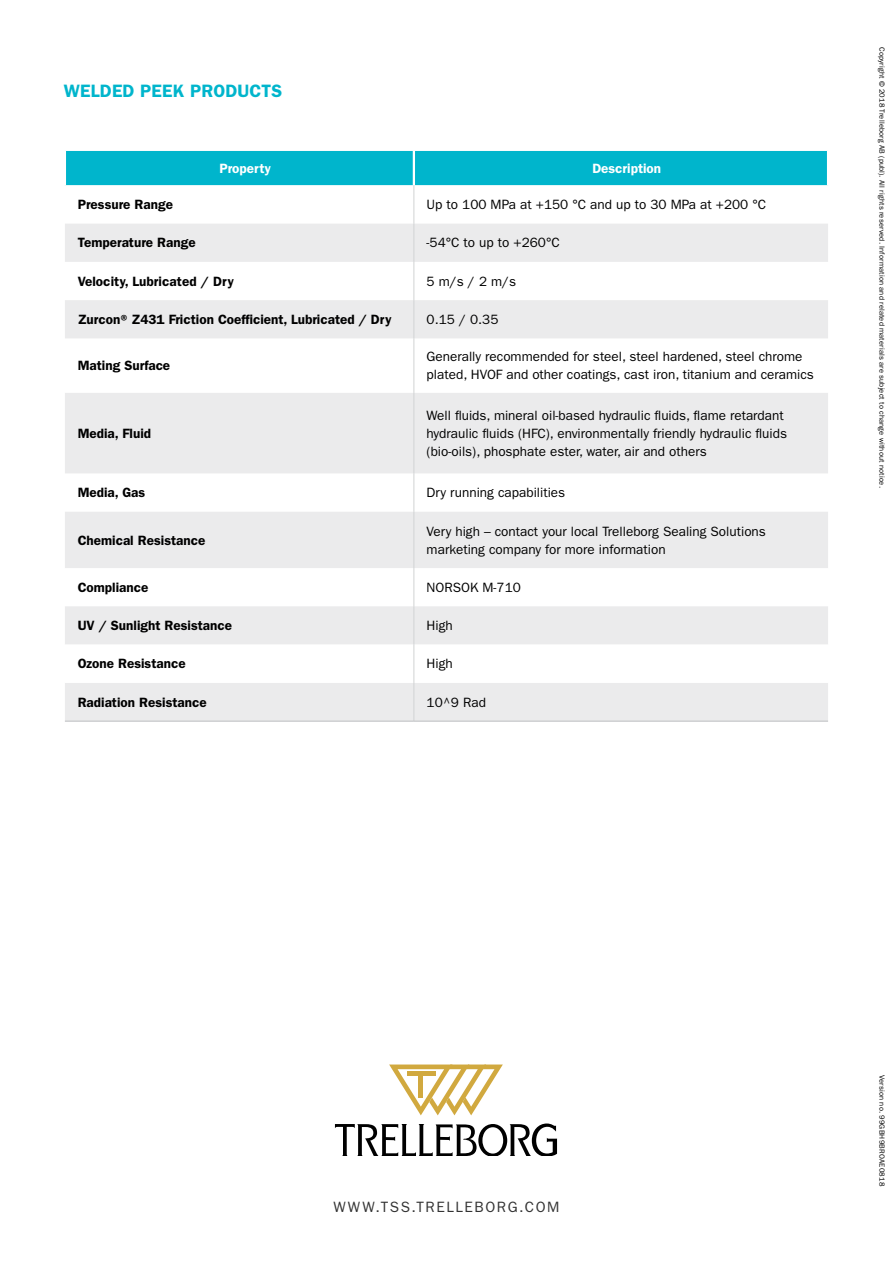
<style>
.page{position:relative;width:893px;height:1263px;background:#fff}
.page>*{position:absolute;margin:0;border:0;box-sizing:border-box;transform-origin:0 0}
.t1{font:600 18px "ITC Franklin Gothic Std";letter-spacing:.01em;color:#00b5cc}
.t2{font:15px "ITC Franklin Gothic Std";letter-spacing:.105em;color:#000}
.t3{font:13.5px/18px "ITC Franklin Gothic Std";color:#000}
.t4{font:600 13.5px "ITC Franklin Gothic Std";color:#000}
.t5{font:600 13.5px "ITC Franklin Gothic Std";color:#fff}
.t6{font:7.5px "ITC Franklin Gothic Std";letter-spacing:.02em;color:#000}
</style>
<div class="page">
<svg style="left:389px;top:1064px;width:114px;height:51px"></svg>
<svg style="left:335px;top:1123px;width:222px;height:32px"></svg>
<div style="left:66px;top:151px;width:761px;height:34px;background:#00b5cc"></div>
<svg style="left:65px;top:224px;width:763px;height:497px;fill:#ebebec"></svg>
<svg style="left:65px;top:645px;width:763px;height:38px"></svg>
<hr style="left:413px;top:151px;width:2px;height:34px;background:#fff">
<hr style="left:414px;top:185px;width:1px;height:39px;background:#d1d3d4">
<hr style="left:414px;top:224px;width:1px;height:38px;background:#d1d3d4">
<hr style="left:414px;top:262px;width:1px;height:38px;background:#d1d3d4">
<hr style="left:414px;top:300px;width:1px;height:38px;background:#d1d3d4">
<hr style="left:414px;top:338px;width:1px;height:55px;background:#d1d3d4">
<hr style="left:414px;top:393px;width:1px;height:80px;background:#d1d3d4">
<hr style="left:414px;top:473px;width:1px;height:39px;background:#d1d3d4">
<hr style="left:414px;top:512px;width:1px;height:56px;background:#d1d3d4">
<hr style="left:414px;top:568px;width:1px;height:38px;background:#d1d3d4">
<hr style="left:414px;top:606px;width:1px;height:39px;background:#d1d3d4">
<hr style="left:414px;top:645px;width:1px;height:38px;background:#d1d3d4">
<hr style="left:414px;top:683px;width:1px;height:38px;background:#d1d3d4">
<hr style="left:65px;top:721px;width:349px;height:1px;background:#bcbec0">
<hr style="left:414px;top:721px;width:414px;height:1px;background:#bcbec0">
<h1 class="t1" style="left:64px;top:81px;width:220px">WELDED PEEK PRODUCTS</h1>
<p class="t5" style="left:219px;top:160px;width:53px">Property</p>
<p class="t5" style="left:592px;top:160px;width:70px">Description</p>
<p class="t4" style="left:78px;top:196px;width:97px">Pressure Range</p>
<p class="t3" style="left:427px;top:196px;width:340px">Up to 100 MPa at +150 °C and up to 30 MPa at +200 °C</p>
<p class="t4" style="left:78px;top:235px;width:119px">Temperature Range</p>
<p class="t3" style="left:427px;top:234px;width:133px">-54°C to up to +260°C</p>
<p class="t4" style="left:78px;top:273px;width:158px">Velocity, Lubricated / Dry</p>
<p class="t3" style="left:427px;top:272px;width:91px">5 m/s / 2 m/s</p>
<p class="t4" style="left:78px;top:311px;width:315px">Zurcon® Z431 Friction Coefficient, Lubricated / Dry</p>
<p class="t3" style="left:427px;top:310px;width:73px">0.15 / 0.35</p>
<p class="t4" style="left:78px;top:358px;width:94px">Mating Surface</p>
<p class="t3" style="left:427px;top:348px;width:389px">Generally recommended for steel, steel hardened, steel chrome plated, HVOF and other coatings, cast iron, titanium and ceramics</p>
<p class="t4" style="left:78px;top:425px;width:75px">Media, Fluid</p>
<p class="t3" style="left:427px;top:406px;width:362px">Well fluids, mineral oil-based hydraulic fluids, flame retardant hydraulic fluids (HFC), environmentally friendly hydraulic fluids (bio-oils), phosphate ester, water, air and others</p>
<p class="t4" style="left:78px;top:485px;width:69px">Media, Gas</p>
<p class="t3" style="left:427px;top:484px;width:140px">Dry running capabilities</p>
<p class="t4" style="left:78px;top:532px;width:129px">Chemical Resistance</p>
<p class="t3" style="left:427px;top:522px;width:341px">Very high – contact your local Trelleborg Sealing Solutions marketing company for more information</p>
<p class="t4" style="left:78px;top:579px;width:72px">Compliance</p>
<p class="t3" style="left:427px;top:578px;width:96px">NORSOK M-710</p>
<p class="t4" style="left:78px;top:617px;width:156px">UV / Sunlight Resistance</p>
<p class="t3" style="left:427px;top:617px;width:28px">H igh</p>
<p class="t4" style="left:78px;top:656px;width:109px">Ozone Resistance</p>
<p class="t3" style="left:427px;top:655px;width:28px">H igh</p>
<p class="t4" style="left:78px;top:694px;width:131px">Radiation Resistance</p>
<p class="t3" style="left:427px;top:693px;width:61px">10^9 Rad</p>
<p class="t6" style="left:886px;top:47px;width:442px;rotate:90deg">Copyright © 2018 Trelleborg AB (publ). All rights reserved. Information and related materials are subject to change without notice.</p>
<p class="t2" style="left:333px;top:1198px;width:228px">www.Tss.trelleborg.com</p>
<p class="t6" style="left:886px;top:1075px;width:113px;rotate:90deg">Version no. 99GBH9BROAE0818</p>
</div>
